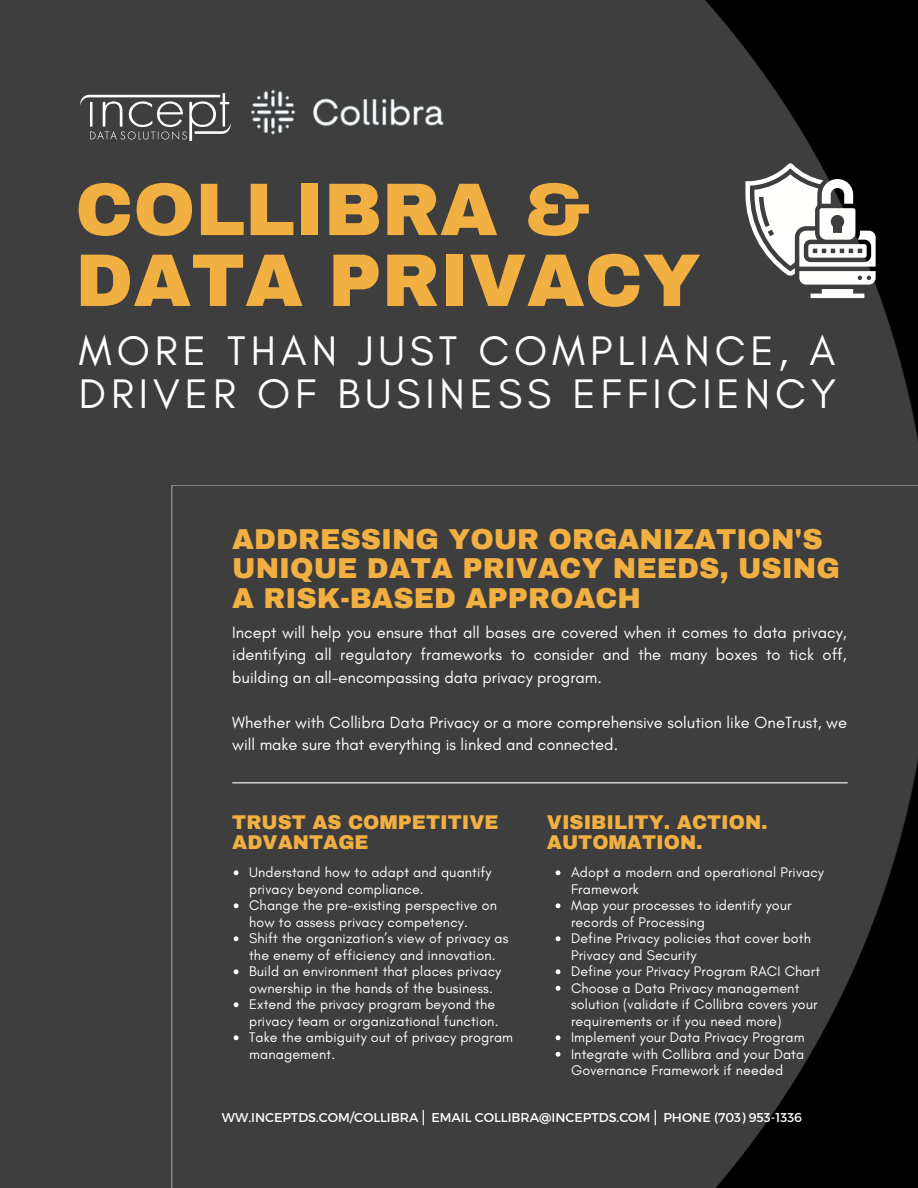
<style>
.page{position:relative;width:918px;height:1188px;background:#fff}
.page>*{position:absolute;margin:0;border:0;box-sizing:border-box;transform-origin:0 0}
.t1{font:900 74.55px/70.8px "Archivo";color:#f2af42}
.t2{font:42.15px/42.9px "Glacial Indifference";letter-spacing:.115em;color:#fff}
.t3{font:900 28.2px/29.2px "Archivo";color:#f2af42}
.t4{font:900 19.5px/20.2px "Archivo";color:#f2af42}
.t5{font:16.5px/22.5px "Glacial Indifference";color:#fff;text-align:justify}
.t6{font:14.25px/16.5px "Glacial Indifference";letter-spacing:.01em;color:#fff}
.t7{font:12.75px "Montserrat";color:#fff}
.s1{font-family:"DejaVu Sans"}
</style>
<div class="page">
<img style="left:0;top:0;width:918px;height:1188px">
<div style="left:172px;top:485px;width:746px;height:703px;background:#3e3e3e"></div>
<hr style="left:232px;top:782px;width:616px;height:1px;background:#fff">
<svg style="left:80px;top:93px;width:145px;height:48px"></svg>
<img style="left:225px;top:62px;width:246px;height:110px">
<svg style="left:745px;top:163px;width:131px;height:135px"></svg>
<svg style="left:234px;top:870px;width:5px;height:5px"></svg>
<svg style="left:234px;top:903px;width:5px;height:5px"></svg>
<svg style="left:234px;top:936px;width:5px;height:5px"></svg>
<svg style="left:234px;top:969px;width:5px;height:5px"></svg>
<svg style="left:234px;top:1002px;width:5px;height:5px"></svg>
<svg style="left:234px;top:1035px;width:5px;height:5px"></svg>
<svg style="left:556px;top:870px;width:4px;height:5px"></svg>
<svg style="left:556px;top:903px;width:4px;height:5px"></svg>
<svg style="left:556px;top:936px;width:4px;height:5px"></svg>
<svg style="left:556px;top:969px;width:4px;height:5px"></svg>
<svg style="left:556px;top:986px;width:4px;height:5px"></svg>
<svg style="left:556px;top:1035px;width:4px;height:5px"></svg>
<svg style="left:556px;top:1052px;width:4px;height:5px"></svg>
<p class="t1" style="left:75px;top:175px;width:627px">COLLIBRA &amp;<br>DATA PRIVACY</p>
<p class="t2" style="left:79px;top:329px;width:759px">MORE THAN JUST COMPLIANCE, A<br>DRIVER OF BUSINESS EFFICIENCY</p>
<p class="t3" style="left:232px;top:525px;width:609px">ADDRESSING YOUR ORGANIZATION'S<br>UNIQUE DATA PRIVACY NEEDS, USING<br>A RISK-BASED APPROACH</p>
<p class="t5" style="left:232px;top:620px;width:616px">Incept will help you ensure that all bases are covered when it comes to data privacy, identifying all regulatory frameworks to consider and the many boxes to tick off, building an all-encompassing data privacy program.</p>
<p class="t5" style="left:232px;top:710px;width:616px">Whether with Collibra Data Privacy or a more comprehensive solution like OneTrust, we will make sure that everything is linked and connected.</p>
<p class="t4" style="left:232px;top:812px;width:268px">TRUST AS COMPETITIVE<br>ADVANTAGE</p>
<p class="t4" style="left:547px;top:812px;width:222px">VISIBILITY. ACTION.<br>AUTOMATION.</p>
<p class="t6" style="left:571px;top:864px;width:254px">Adopt a modern and operational Privacy<br>Framework</p>
<p class="t6" style="left:571px;top:897px;width:222px">Map your processes to identify your records of Processing</p>
<p class="t6" style="left:571px;top:930px;width:241px">Define Privacy policies that cover both<br>Privacy and Security</p>
<p class="t6" style="left:571px;top:963px;width:251px">Define your Privacy Program RACI Chart</p>
<p class="t6" style="left:571px;top:979px;width:248px">Choose a Data Privacy management solution (validate if Collibra covers your requirements or if you need more)</p>
<p class="t6" style="left:571px;top:1029px;width:235px">Implement your Data Privacy Program</p>
<p class="t6" style="left:571px;top:1045px;width:235px">Integrate with Collibra and your Data<br>Governance Framework if needed</p>
<p class="t7" style="left:222px;top:1109px;width:582px">WW.INCEPTDS.COM/COLLIBRA <span class="s1">⎜</span> EMAIL COLLIBRA@INCEPTDS.COM <span class="s1">⎜</span> PHONE (703) 953-1336</p>
<p class="t6" style="left:249px;top:864px;width:244px">Understand how to adapt and quantify privacy beyond compliance.</p>
<p class="t6" style="left:249px;top:897px;width:249px">Change the pre-existing perspective on how to assess privacy competency.</p>
<p class="t6" style="left:249px;top:930px;width:261px">Shift the organization’s view of privacy as the enemy of efficiency and innovation.</p>
<p class="t6" style="left:249px;top:963px;width:254px">Build an environment that places privacy ownership in the hands of the business.</p>
<p class="t6" style="left:249px;top:996px;width:251px">Extend the privacy program beyond the privacy team or organizational function.</p>
<p class="t6" style="left:249px;top:1029px;width:265px">Take the ambiguity out of privacy program management.</p>
</div>
